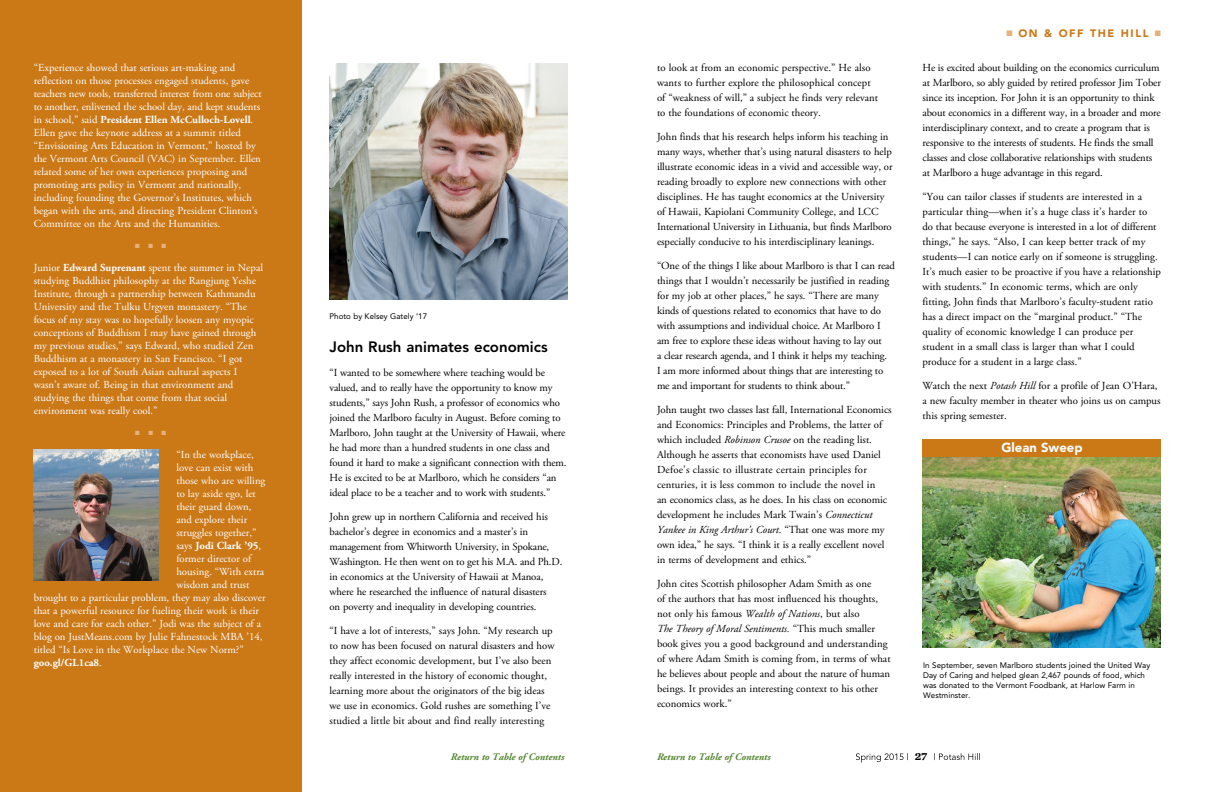
<style>
.page{position:relative;width:1224px;height:792px;background:#fff}
.page>*{position:absolute;margin:0;border:0;box-sizing:border-box;transform-origin:0 0}
.t1{font:800 15px "Avenir";color:#000}
.t2{font:900 13px "Avenir";color:#fff}
.t3{font:700 11px "Chronicle Text G1";color:#000}
.t4{font:10.8px/15px "Adobe Garamond Pro";letter-spacing:-.005em;color:#000}
.t5{font:10.8px/13px "Adobe Garamond Pro";color:#fff}
.t6{font:700 10.8px "Adobe Garamond Pro";color:#fff}
.t7{font:900 10.8px "Avenir";letter-spacing:.15em;color:#cb7817}
.t8{font:italic 700 10px "Adobe Garamond Pro";color:#558530}
.t9{font:8px/10px "Avenir";color:#000}
.t10{font:6px "Zapf Dingbats ITC";color:#e5b27d}
.s1{color:#e5b27d}
.s2{font-style:italic}
.s3{font-weight:700}
.s4{font-weight:400}
</style>
<div class="page">
<svg style="left:856px;top:753px;width:124px;height:10px"></svg>
<div style="left:0;top:0;width:302px;height:792px;background:#cb7817"></div>
<img style="left:34px;top:449px;width:124px;height:132px">
<img style="left:923px;top:457px;width:238px;height:191px">
<div style="left:922px;top:439px;width:239px;height:18px;background:#cb7817"></div>
<img style="left:330px;top:63px;width:238px;height:236px">
<p class="t7" style="left:1006px;top:27px;width:156px"><span class="s1">■</span> ON &amp; OFF THE HILL <span class="s1">■</span></p>
<p class="t4" style="left:923px;top:60px;width:240px">He is excited about building on the economics curriculum at Marlboro, so ably guided by retired professor Jim Tober since its inception. For John it is an opportunity to think about economics in a different way, in a broader and more interdisciplinary context, and to create a program that is responsive to the interests of students. He finds the small classes and close collaborative relationships with students at Marlboro a huge advantage in this regard.</p>
<p class="t4" style="left:923px;top:189px;width:240px">“You can tailor classes if students are interested in a particular thing—when it’s a huge class it’s harder to<br>do that because everyone is interested in a lot of different things,” he says. “Also, I can keep better track of my students—I can notice early on if someone is struggling.<br>It’s much easier to be proactive if you have a relationship with students.” In economic terms, which are only fitting, John finds that Marlboro’s faculty-student ratio has a direct impact on the “marginal product.” “The quality of economic knowledge I can produce per student in a small class is larger than what I could produce for a student in a large class.”</p>
<p class="t4" style="left:923px;top:378px;width:240px">Watch the next <span class="s2">Potash Hill</span> for a profile of Jean O’Hara, a new faculty member in theater who joins us on campus this spring semester.</p>
<p class="t5" style="left:34px;top:61px;width:230px">“Experience showed that serious art-making and reflection on those processes engaged students, gave teachers new tools, transferred interest from one subject to another, enlivened the school day, and kept students in school,” said <span class="s3">President Ellen McCulloch-Lovell</span>.<br>Ellen gave the keynote address at a summit titled “Envisioning Arts Education in Vermont,” hosted by the Vermont Arts Council (VAC) in September. Ellen related some of her own experiences proposing and promoting arts policy in Vermont and nationally, including founding the Governor’s Institutes, which began with the arts, and directing President Clinton’s Committee on the Arts and the Humanities.</p>
<p class="t10" style="left:162px;top:243px;width:6px">■</p>
<p class="t5" style="left:34px;top:261px;width:231px">Junior <span class="s3">Edward Suprenant</span> spent the summer in Nepal studying Buddhist philosophy at the Rangjung Yeshe Institute, through a partnership between Kathmandu University and the Tulku Urgyen monastery. “The focus of my stay was to hopefully loosen any myopic conceptions of Buddhism I may have gained through my previous studies,” says Edward, who studied Zen Buddhism at a monastery in San Francisco. “I got exposed to a lot of South Asian cultural aspects I wasn’t aware of. Being in that environment and studying the things that come from that social environment was really cool.”</p>
<p class="t10" style="left:162px;top:430px;width:6px">■</p>
<p class="t5" style="left:176px;top:448px;width:79px">“In the workplace,</p>
<p class="t5" style="left:176px;top:461px;width:79px">love can exist with</p>
<p class="t5" style="left:176px;top:474px;width:91px">those who are willing</p>
<p class="t5" style="left:176px;top:487px;width:81px">to lay aside ego, let</p>
<p class="t5" style="left:176px;top:500px;width:77px">their guard down,</p>
<p class="t5" style="left:176px;top:513px;width:72px">and explore their</p>
<p class="t5" style="left:176px;top:526px;width:82px">struggles together,”</p>
<p class="t6" style="left:176px;top:539px;width:86px"><span class="s4">says</span> Jodi Clark ’95<span class="s4">,</span></p>
<p class="t5" style="left:176px;top:552px;width:76px">former director of</p>
<p class="t5" style="left:176px;top:565px;width:89px">housing. “With extra</p>
<p class="t5" style="left:176px;top:578px;width:75px">wisdom and trust</p>
<p class="t5" style="left:34px;top:591px;width:234px">brought to a particular problem, they may also discover</p>
<p class="t5" style="left:34px;top:604px;width:227px">that a powerful resource for fueling their work is their</p>
<p class="t5" style="left:34px;top:617px;width:229px">love and care for each other.” Jodi was the subject of a</p>
<p class="t5" style="left:34px;top:630px;width:230px">blog on JustMeans.com by Julie Fahnestock MBA ’14,</p>
<p class="t5" style="left:34px;top:643px;width:212px">titled “Is Love in the Workplace the New Norm?”</p>
<p class="t6" style="left:34px;top:656px;width:70px">goo.gl/GL1ca8<span class="s4">.</span></p>
<p class="t9" style="left:923px;top:660px;width:228px">In September, seven Marlboro students joined the United Way Day of Caring and helped glean 2,467 pounds of food, which was donated to the Vermont Foodbank, at Harlow Farm in Westminster.</p>
<p class="t4" style="left:657px;top:60px;width:223px">to look at from an economic perspective.” He also wants to further explore the philosophical concept of “weakness of will,” a subject he finds very relevant to the foundations of economic theory.</p>
<p class="t4" style="left:657px;top:129px;width:237px">John finds that his research helps inform his teaching in many ways, whether that’s using natural disasters to help illustrate economic ideas in a vivid and accessible way, or reading broadly to explore new connections with other disciplines. He has taught economics at the University of Hawaii, Kapiolani Community College, and LCC International University in Lithuania, but finds Marlboro especially conducive to his interdisciplinary leanings.</p>
<p class="t4" style="left:657px;top:258px;width:240px">“One of the things I like about Marlboro is that I can read things that I wouldn’t necessarily be justified in reading for my job at other places,” he says. “There are many kinds of questions related to economics that have to do with assumptions and individual choice. At Marlboro I am free to explore these ideas without having to lay out<br>a clear research agenda, and I think it helps my teaching.<br>I am more informed about things that are interesting to me and important for students to think about.”</p>
<p class="t4" style="left:657px;top:402px;width:236px">John taught two classes last fall, International Economics and Economics: Principles and Problems, the latter of which included <span class="s2">Robinson Crusoe</span> on the reading list.<br>Although he asserts that economists have used Daniel Defoe’s classic to illustrate certain principles for centuries, it is less common to include the novel in<br>an economics class, as he does. In his class on economic development he includes Mark Twain’s <span class="s2">Connecticut Yankee in King Arthur’s Court</span>. “That one was more my own idea,” he says. “I think it is a really excellent novel in terms of development and ethics.”</p>
<p class="t4" style="left:657px;top:576px;width:235px">John cites Scottish philosopher Adam Smith as one<br>of the authors that has most influenced his thoughts, not only his famous <span class="s2">Wealth of Nations</span>, but also<br><span class="s2">The Theory of Moral Sentiments.</span> “This much smaller book gives you a good background and understanding of where Adam Smith is coming from, in terms of what he believes about people and about the nature of human beings. It provides an interesting context to his other economics work.”</p>
<p class="t9" style="left:330px;top:311px;width:99px">Photo by Kelsey Gately ’17</p>
<h1 class="t1" style="left:330px;top:338px;width:220px">John Rush animates economics</h1>
<p class="t4" style="left:330px;top:365px;width:239px">“I wanted to be somewhere where teaching would be valued, and to really have the opportunity to know my students,” says John Rush, a professor of economics who joined the Marlboro faculty in August. Before coming to Marlboro, John taught at the University of Hawaii, where he had more than a hundred students in one class and found it hard to make a significant connection with them.<br>He is excited to be at Marlboro, which he considers “an ideal place to be a teacher and to work with students.”</p>
<p class="t4" style="left:330px;top:509px;width:234px">John grew up in northern California and received his bachelor’s degree in economics and a master’s in management from Whitworth University, in Spokane, Washington. He then went on to get his M.A. and Ph.D. in economics at the University of Hawaii at Manoa, where he researched the influence of natural disasters<br>on poverty and inequality in developing countries.</p>
<p class="t4" style="left:330px;top:623px;width:226px">“I have a lot of interests,” says John. “My research up to now has been focused on natural disasters and how they affect economic development, but I’ve also been really interested in the history of economic thought, learning more about the originators of the big ideas we use in economics. Gold rushes are something I’ve studied a little bit about and find really interesting</p>
<p class="t2" style="left:1001px;top:439px;width:83px">Glean Sweep</p>
<p class="t8" style="left:451px;top:751px;width:115px">Return to Table of Contents</p>
<p class="t8" style="left:657px;top:751px;width:115px">Return to Table of Contents</p>
<p class="t3" style="left:915px;top:747px;width:14px">27</p>
</div>
